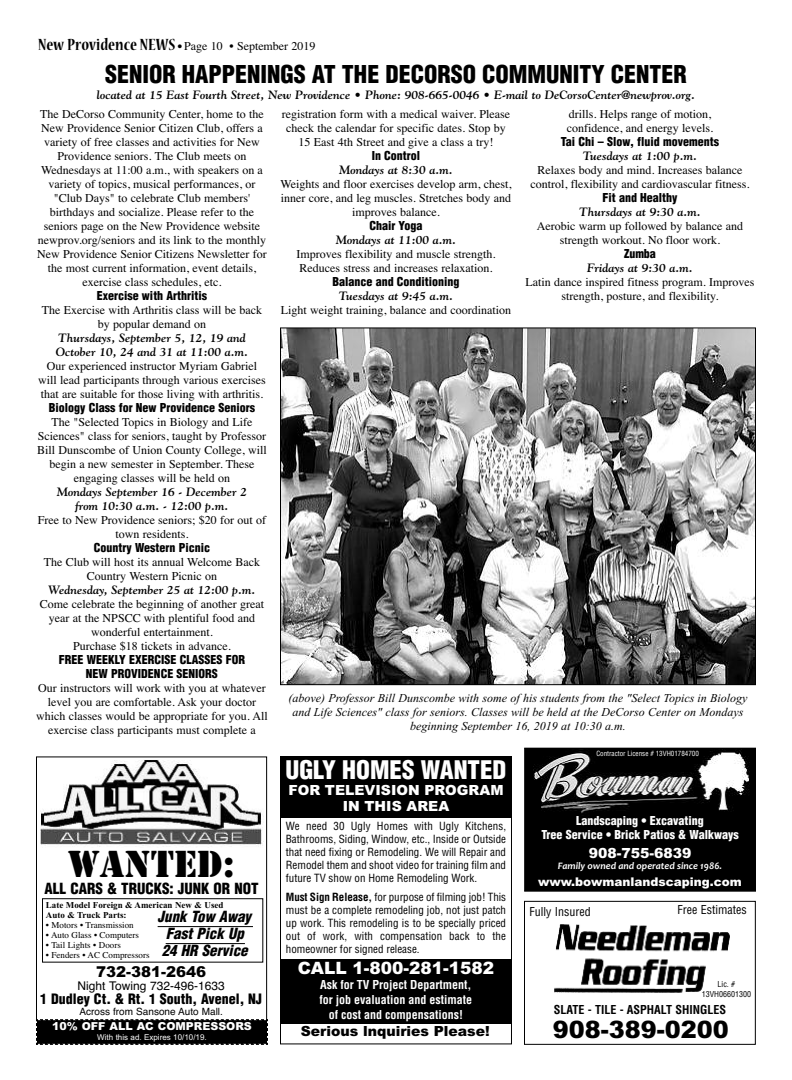
<style>
.page{position:relative;width:792px;height:1080px;background:#fff}
.page>*{position:absolute;margin:0;border:0;box-sizing:border-box;transform-origin:0 0}
.t1{font:35px "Stencil Std";color:#000}
.t2{font:900 condensed 25px "Helvetica";color:#fff}
.t3{font:900 condensed 24px "Helvetica";color:#000}
.t4{font:900 24px "Arial";color:#000}
.t5{font:900 17px "Arial";color:#fff}
.t6{font:italic 900 condensed 15px/17px "Helvetica";color:#000}
.t7{font:900 condensed 15px "Helvetica";color:#000}
.t8{font:900 15px "Arial";color:#000}
.t9{font:900 14px/16px "Arial";color:#fff;text-align:center}
.t10{font:900 condensed 14px "Helvetica";color:#000}
.t11{font:900 14px "Arial";color:#000}
.t12{font:12px/14px "Times";color:#000;text-align:center}
.t13{font:italic 700 12px/14px "Goudy";color:#000}
.t14{font:900 condensed 12px/14px "Helvetica";color:#000;text-align:center}
.t15{font:italic 12px/14px "Times New Roman";color:#000;text-align:center}
.t16{font:700 condensed 12px/15px "Helvetica";color:#fff;text-align:center}
.t17{font:900 condensed 12px/14px "Helvetica";color:#fff;text-align:center}
.t18{font:700 condensed 12px "Helvetica";color:#000}
.t19{font:condensed 12px "Helvetica";color:#000}
.t20{font:900 12px "Arial";color:#fff}
.t21{font:12px "Helvetica";color:#000}
.t22{font:condensed 11px/13px "Helvetica";color:#000;text-align:justify}
.t23{font:900 11px "Arial";color:#fff}
.t24{font:italic 700 10px "Candara";color:#fff}
.t25{font:10px "Helvetica";color:#000}
.t26{font:9px "Times";color:#000}
.t27{font:700 9px/10px "Times New Roman";color:#000}
.t28{font:8px "Arial";color:#fff}
.t29{font:condensed 8px/10px "Helvetica";color:#000;text-align:center}
.t30{font:condensed 7px "Helvetica";color:#fff}
.s1{font-family:"Nueva Std";font-weight:700;font-stretch:condensed;font-size:18px}
.s2{font-family:"Futura";font-weight:700;font-stretch:condensed;font-size:10px}
.s3{font-weight:700}
</style>
<div class="page">
<div style="left:524px;top:901px;width:232px;height:144px;border:1px solid #000"></div>
<img style="left:554px;top:924px;width:176px;height:69px">
<img style="left:526px;top:750px;width:228px;height:140px">
<div style="left:524px;top:748px;width:232px;height:144px;border:1px solid #000"></div>
<div style="left:36px;top:756px;width:231px;height:288px;border:1px solid #000"></div>
<img style="left:40px;top:760px;width:224px;height:87px">
<hr style="left:158px;top:926px;width:95px;height:1px;background:#000">
<hr style="left:166px;top:943px;width:79px;height:1px;background:#000">
<div style="left:42px;top:898px;width:221px;height:64px;border:1px solid #000"></div>
<svg style="left:36px;top:1019px;width:232px;height:26px;background:#0b0b0b"></svg>
<img style="left:282px;top:329px;width:472px;height:354px">
<div style="left:280px;top:756px;width:232px;height:62px;background:#000"></div>
<div style="left:280px;top:959px;width:232px;height:64px;background:#000"></div>
<p class="t12" style="left:38px;top:39px;width:279px"><span class="s1">New Providence NEWS</span> <span class="s2">•</span> Page 10 • September 2019</p>
<h3 class="t3" style="left:105px;top:61px;width:583px">SENIOR HAPPENINGS AT THE DECORSO COMMUNITY CENTER</h3>
<p class="t13" style="left:97px;top:88px;width:600px">located at 15 East Fourth Street, New Providence • Phone: 908-665-0046 • E-mail to DeCorsoCenter@newprov.org.</p>
<p class="t12" style="left:37px;top:107px;width:231px">The DeCorso Community Center, home to the New Providence Senior Citizen Club, offers a variety of free classes and activities for New Providence seniors. The Club meets on Wednesdays at 11:00 a.m., with speakers on a variety of topics, musical performances, or "Club Days" to celebrate Club members' birthdays and socialize. Please refer to the seniors page on the New Providence website newprov.org/seniors and its link to the monthly New Providence Senior Citizens Newsletter for the most current information, event details, exercise class schedules, etc.</p>
<p class="t14" style="left:97px;top:289px;width:112px">Exercise with Arthritis</p>
<p class="t12" style="left:42px;top:303px;width:222px">The Exercise with Arthritis class will be back by popular demand on</p>
<p class="t13" style="left:56px;top:331px;width:194px">Thursdays, September 5, 12, 19 and<br>October 10, 24 and 31 at 11:00 a.m.</p>
<p class="t12" style="left:38px;top:359px;width:229px">Our experienced instructor Myriam Gabriel will lead participants through various exercises that are suitable for those living with arthritis.</p>
<p class="t14" style="left:49px;top:401px;width:208px">Biology Class for New Providence Seniors</p>
<p class="t12" style="left:37px;top:415px;width:231px">The "Selected Topics in Biology and Life Sciences" class for seniors, taught by Professor Bill Dunscombe of Union County College, will begin a new semester in September. These engaging classes will be held on</p>
<p class="t13" style="left:57px;top:485px;width:192px;text-align:center">Mondays September 16 - December 2 from 10:30 a.m. - 12:00 p.m.</p>
<p class="t12" style="left:38px;top:513px;width:230px">Free to New Providence seniors; $20 for out of town residents.</p>
<p class="t14" style="left:94px;top:541px;width:118px">Country Western Picnic</p>
<p class="t12" style="left:44px;top:555px;width:218px">The Club will host its annual Welcome Back<br>Country Western Picnic on</p>
<p class="t13" style="left:48px;top:583px;width:209px">Wednesday, September 25 at 12:00 p.m.</p>
<p class="t12" style="left:40px;top:597px;width:226px">Come celebrate the beginning of another great year at the NPSCC with plentiful food and wonderful entertainment.<br>Purchase $18 tickets in advance.</p>
<p class="t14" style="left:59px;top:653px;width:188px">FREE WEEKLY EXERCISE CLASSES FOR<br>NEW PROVIDENCE SENIORS</p>
<p class="t12" style="left:36px;top:681px;width:233px">Our instructors will work with you at whatever level you are comfortable. Ask your doctor which classes would be appropriate for you. All exercise class participants must complete a</p>
<p class="t12" style="left:282px;top:107px;width:230px">registration form with a medical waiver. Please check the calendar for specific dates. Stop by<br>15 East 4th Street and give a class a try!</p>
<p class="t14" style="left:372px;top:149px;width:50px">In Control</p>
<p class="t13" style="left:339px;top:163px;width:115px">Mondays at 8:30 a.m.</p>
<p class="t12" style="left:281px;top:177px;width:232px">Weights and floor exercises develop arm, chest, inner core, and leg muscles. Stretches body and improves balance.</p>
<p class="t14" style="left:369px;top:219px;width:55px">Chair Yoga</p>
<p class="t13" style="left:336px;top:233px;width:122px">Mondays at 11:00 a.m.</p>
<p class="t12" style="left:297px;top:247px;width:200px;text-align:left">Improves flexibility and muscle strength.<br>Reduces stress and increases relaxation.</p>
<p class="t14" style="left:332px;top:275px;width:129px">Balance and Conditioning</p>
<p class="t13" style="left:339px;top:289px;width:116px">Tuesdays at 9:45 a.m.</p>
<p class="t12" style="left:281px;top:303px;width:232px">Light weight training, balance and coordination</p>
<p class="t12" style="left:567px;top:107px;width:148px;text-align:left">drills. Helps range of motion, confidence, and energy levels.</p>
<p class="t14" style="left:561px;top:135px;width:160px">Tai Chi – Slow, fluid movements</p>
<p class="t13" style="left:583px;top:149px;width:116px">Tuesdays at 1:00 p.m.</p>
<p class="t12" style="left:530px;top:163px;width:221px">Relaxes body and mind. Increases balance control, flexibility and cardiovascular fitness.</p>
<p class="t14" style="left:602px;top:191px;width:77px">Fit and Healthy</p>
<p class="t13" style="left:579px;top:205px;width:123px">Thursdays at 9:30 a.m.</p>
<p class="t12" style="left:537px;top:219px;width:208px">Aerobic warm up followed by balance and strength workout. No floor work.</p>
<p class="t14" style="left:624px;top:247px;width:33px">Zumba</p>
<p class="t13" style="left:587px;top:261px;width:107px">Fridays at 9:30 a.m.</p>
<p class="t12" style="left:526px;top:275px;width:230px">Latin dance inspired fitness program. Improves strength, posture, and flexibility.</p>
<p class="t15" style="left:288px;top:691px;width:461px">(above) Professor Bill Dunscombe with some of his students from the "Select Topics in Biology and Life Sciences" class for seniors. Classes will be held at the DeCorso Center on Mondays beginning September 16, 2019 at 10:30 a.m.</p>
<h1 class="t1" style="left:68px;top:844px;width:169px">WANTED:</h1>
<p class="t7" style="left:45px;top:880px;width:216px">ALL CARS &amp; TRUCKS: JUNK OR NOT</p>
<p class="t27" style="left:46px;top:900px;width:179px">Late Model Foreign &amp; American New &amp; Used<br>Auto &amp; Truck Parts:</p>
<p class="t26" style="left:46px;top:919px;width:89px">• Motors • Transmission</p>
<p class="t26" style="left:46px;top:929px;width:95px">• Auto Glass • Computers</p>
<p class="t26" style="left:46px;top:939px;width:76px">• Tail Lights • Doors</p>
<p class="t26" style="left:46px;top:949px;width:105px">• Fenders • AC Compressors</p>
<p class="t6" style="left:158px;top:909px;width:95px">Junk Tow Away<br>Fast Pick Up<br>24 HR Service</p>
<p class="t8" style="left:96px;top:963px;width:112px">732-381-2646</p>
<p class="t21" style="left:78px;top:978px;width:149px">Night Towing 732-496-1633</p>
<p class="t10" style="left:40px;top:991px;width:223px">1 Dudley Ct. &amp; Rt. 1 South, Avenel, NJ</p>
<p class="t25" style="left:80px;top:1005px;width:145px">Across from Sansone Auto Mall.</p>
<p class="t23" style="left:52px;top:1020px;width:201px">10% OFF ALL AC COMPRESSORS</p>
<p class="t28" style="left:97px;top:1033px;width:111px">With this ad. Expires 10/10/19.</p>
<h2 class="t2" style="left:286px;top:756px;width:222px">UGLY HOMES WANTED</h2>
<p class="t9" style="left:288px;top:782px;width:217px">FOR TELEVISION PROGRAM<br>IN THIS AREA</p>
<p class="t22" style="left:286px;top:820px;width:222px">We need 30 Ugly Homes with Ugly Kitchens, Bathrooms, Siding, Window, etc., Inside or Outside that need fixing or Remodeling. We will Repair and Remodel them and shoot video for training film and future TV show on Home Remodeling Work.</p>
<p class="t22" style="left:286px;top:891px;width:222px"><span class="s3">Must Sign Release,</span> for purpose of filming job! This must be a complete remodeling job, not just patch up work. This remodeling is to be specially priced out of work, with compensation back to the homeowner for signed release.</p>
<h3 class="t5" style="left:298px;top:958px;width:198px">CALL 1-800-281-1582</h3>
<p class="t16" style="left:320px;top:977px;width:154px">Ask for TV Project Department, for job evaluation and estimate of cost and compensations!</p>
<p class="t11" style="left:301px;top:1023px;width:190px">Serious lnquiries Please!</p>
<p class="t30" style="left:596px;top:749px;width:104px">Contractor License # 13VH01784700</p>
<p class="t17" style="left:541px;top:814px;width:199px">Landscaping • Excavating<br>Tree Service • Brick Patios &amp; Walkways</p>
<p class="t9" style="left:589px;top:845px;width:104px">908-755-6839</p>
<p class="t24" style="left:558px;top:859px;width:166px">Family owned and operated since 1986.</p>
<p class="t20" style="left:538px;top:875px;width:205px">www.bowmanlandscaping.com</p>
<p class="t19" style="left:529px;top:904px;width:63px">Fully Insured</p>
<p class="t19" style="left:678px;top:903px;width:71px">Free Estimates</p>
<p class="t29" style="left:702px;top:979px;width:51px">Lic. #<br>13VH06601300</p>
<p class="t18" style="left:554px;top:1002px;width:174px">SLATE - TILE - ASPHALT SHINGLES</p>
<h3 class="t4" style="left:553px;top:1016px;width:178px">908-389-0200</h3>
</div>
